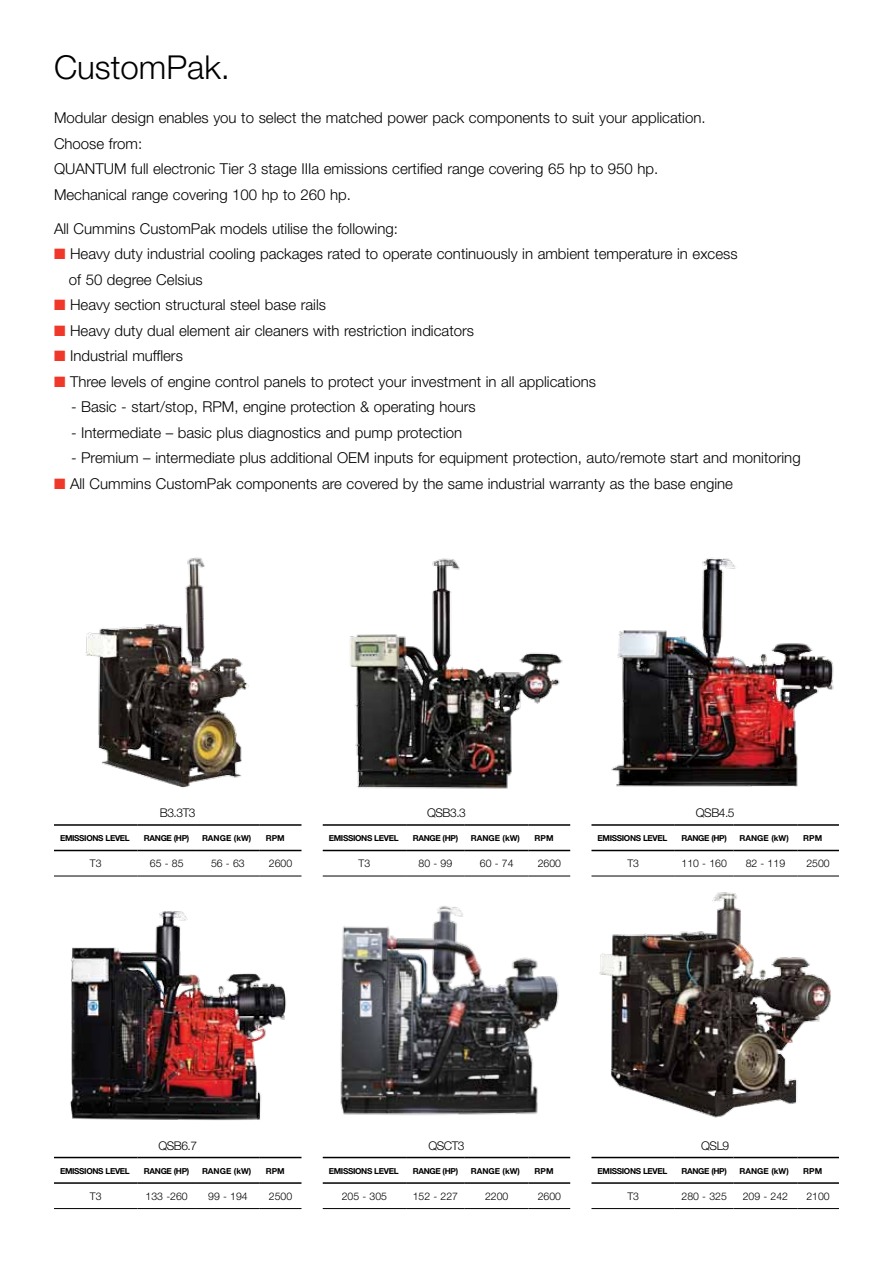
<style>
.page{position:relative;width:893px;height:1263px;background:#fff}
.page>*{position:absolute;margin:0;border:0;box-sizing:border-box;transform-origin:0 0}
.t1{font:300 33px "Helvetica Neue";color:#000}
.t2{font:300 15px/25.5px "Helvetica Neue";color:#000}
.t3{font:300 12px "Helvetica Neue";letter-spacing:-.04em;color:#000}
.t4{font:300 10.5px "Helvetica Neue";color:#000}
.t5{font:700 8.25px "Helvetica Neue";letter-spacing:-.04em;color:#000}
.s1{color:#ef3829}
</style>
<div class="page">
<hr style="left:54px;top:876px;width:83px;height:1px;background:#000">
<hr style="left:137px;top:876px;width:59px;height:1px;background:#000">
<hr style="left:196px;top:876px;width:64px;height:1px;background:#000">
<hr style="left:260px;top:876px;width:41px;height:1px;background:#000">
<hr style="left:54px;top:850px;width:83px;height:1px;background:#000">
<hr style="left:137px;top:850px;width:59px;height:1px;background:#000">
<hr style="left:196px;top:850px;width:64px;height:1px;background:#000">
<hr style="left:260px;top:850px;width:41px;height:1px;background:#000">
<hr style="left:54px;top:824px;width:83px;height:2px;background:#000">
<hr style="left:137px;top:824px;width:59px;height:2px;background:#000">
<hr style="left:196px;top:824px;width:64px;height:2px;background:#000">
<hr style="left:260px;top:824px;width:41px;height:2px;background:#000">
<hr style="left:323px;top:876px;width:83px;height:1px;background:#000">
<hr style="left:406px;top:876px;width:59px;height:1px;background:#000">
<hr style="left:465px;top:876px;width:64px;height:1px;background:#000">
<hr style="left:529px;top:876px;width:41px;height:1px;background:#000">
<hr style="left:323px;top:850px;width:83px;height:1px;background:#000">
<hr style="left:406px;top:850px;width:59px;height:1px;background:#000">
<hr style="left:465px;top:850px;width:64px;height:1px;background:#000">
<hr style="left:529px;top:850px;width:41px;height:1px;background:#000">
<hr style="left:323px;top:824px;width:83px;height:2px;background:#000">
<hr style="left:406px;top:824px;width:59px;height:2px;background:#000">
<hr style="left:465px;top:824px;width:64px;height:2px;background:#000">
<hr style="left:529px;top:824px;width:41px;height:2px;background:#000">
<hr style="left:591px;top:876px;width:84px;height:1px;background:#000">
<hr style="left:675px;top:876px;width:58px;height:1px;background:#000">
<hr style="left:733px;top:876px;width:64px;height:1px;background:#000">
<hr style="left:797px;top:876px;width:42px;height:1px;background:#000">
<hr style="left:591px;top:850px;width:84px;height:1px;background:#000">
<hr style="left:675px;top:850px;width:58px;height:1px;background:#000">
<hr style="left:733px;top:850px;width:64px;height:1px;background:#000">
<hr style="left:797px;top:850px;width:42px;height:1px;background:#000">
<hr style="left:591px;top:824px;width:84px;height:2px;background:#000">
<hr style="left:675px;top:824px;width:58px;height:2px;background:#000">
<hr style="left:733px;top:824px;width:64px;height:2px;background:#000">
<hr style="left:797px;top:824px;width:42px;height:2px;background:#000">
<hr style="left:54px;top:1208px;width:83px;height:1px;background:#000">
<hr style="left:137px;top:1208px;width:59px;height:1px;background:#000">
<hr style="left:196px;top:1208px;width:64px;height:1px;background:#000">
<hr style="left:260px;top:1208px;width:41px;height:1px;background:#000">
<hr style="left:54px;top:1182px;width:83px;height:2px;background:#000">
<hr style="left:137px;top:1182px;width:59px;height:2px;background:#000">
<hr style="left:196px;top:1182px;width:64px;height:2px;background:#000">
<hr style="left:260px;top:1182px;width:41px;height:2px;background:#000">
<hr style="left:54px;top:1157px;width:83px;height:1px;background:#000">
<hr style="left:137px;top:1157px;width:59px;height:1px;background:#000">
<hr style="left:196px;top:1157px;width:64px;height:1px;background:#000">
<hr style="left:260px;top:1157px;width:41px;height:1px;background:#000">
<hr style="left:323px;top:1208px;width:83px;height:1px;background:#000">
<hr style="left:406px;top:1208px;width:59px;height:1px;background:#000">
<hr style="left:465px;top:1208px;width:64px;height:1px;background:#000">
<hr style="left:529px;top:1208px;width:41px;height:1px;background:#000">
<hr style="left:323px;top:1182px;width:83px;height:2px;background:#000">
<hr style="left:406px;top:1182px;width:59px;height:2px;background:#000">
<hr style="left:465px;top:1182px;width:64px;height:2px;background:#000">
<hr style="left:529px;top:1182px;width:41px;height:2px;background:#000">
<hr style="left:323px;top:1157px;width:83px;height:1px;background:#000">
<hr style="left:406px;top:1157px;width:59px;height:1px;background:#000">
<hr style="left:465px;top:1157px;width:64px;height:1px;background:#000">
<hr style="left:529px;top:1157px;width:41px;height:1px;background:#000">
<hr style="left:591px;top:1208px;width:84px;height:1px;background:#000">
<hr style="left:675px;top:1208px;width:58px;height:1px;background:#000">
<hr style="left:733px;top:1208px;width:64px;height:1px;background:#000">
<hr style="left:797px;top:1208px;width:42px;height:1px;background:#000">
<hr style="left:591px;top:1182px;width:84px;height:2px;background:#000">
<hr style="left:675px;top:1182px;width:58px;height:2px;background:#000">
<hr style="left:733px;top:1182px;width:64px;height:2px;background:#000">
<hr style="left:797px;top:1182px;width:42px;height:2px;background:#000">
<hr style="left:591px;top:1157px;width:84px;height:1px;background:#000">
<hr style="left:675px;top:1157px;width:58px;height:1px;background:#000">
<hr style="left:733px;top:1157px;width:64px;height:1px;background:#000">
<hr style="left:797px;top:1157px;width:42px;height:1px;background:#000">
<img style="left:85px;top:557px;width:164px;height:231px">
<img style="left:350px;top:558px;width:213px;height:231px">
<img style="left:611px;top:558px;width:223px;height:229px">
<img style="left:70px;top:911px;width:216px;height:210px">
<img style="left:340px;top:906px;width:219px;height:209px">
<img style="left:599px;top:892px;width:232px;height:226px">
<h1 class="t1" style="left:54px;top:47px;width:178px">CustomPak.</h1>
<p class="t2" style="left:54px;top:105px;width:653px">Modular design enables you to select the matched power pack components to suit your application.<br>Choose from:<br>QUANTUM full electronic Tier 3 stage IIIa emissions certified range covering 65 hp to 950 hp.<br>Mechanical range covering 100 hp to 260 hp.</p>
<p class="t2" style="left:54px;top:215px;width:345px">All Cummins CustomPak models utilise the following:</p>
<p class="t2" style="left:69px;top:241px;width:670px;text-indent:-15px"><span class="s1">■</span> Heavy duty industrial cooling packages rated to operate continuously in ambient temperature in excess of 50 degree Celsius</p>
<p class="t2" style="left:54px;top:292px;width:274px"><span class="s1">■</span> Heavy section structural steel base rails</p>
<p class="t2" style="left:54px;top:317px;width:422px"><span class="s1">■</span> Heavy duty dual element air cleaners with restriction indicators</p>
<p class="t2" style="left:54px;top:343px;width:130px"><span class="s1">■</span> Industrial mufflers</p>
<p class="t2" style="left:54px;top:368px;width:544px"><span class="s1">■</span> Three levels of engine control panels to protect your investment in all applications</p>
<p class="t2" style="left:71px;top:394px;width:406px">- Basic - start/stop, RPM, engine protection &amp; operating hours</p>
<p class="t2" style="left:71px;top:419px;width:393px">- Intermediate – basic plus diagnostics and pump protection</p>
<p class="t2" style="left:71px;top:445px;width:731px">- Premium – intermediate plus additional OEM inputs for equipment protection, auto/remote start and monitoring</p>
<p class="t2" style="left:54px;top:470px;width:680px"><span class="s1">■</span> All Cummins CustomPak components are covered by the same industrial warranty as the base engine</p>
<p class="t3" style="left:160px;top:805px;width:37px">B3.3T3</p>
<p class="t5" style="left:60px;top:833px;width:71px">EMISSIONS LEVEL</p>
<p class="t5" style="left:144px;top:833px;width:47px">RANGE (HP)</p>
<p class="t5" style="left:202px;top:833px;width:51px">RANGE (kW)</p>
<p class="t5" style="left:266px;top:833px;width:20px">RPM</p>
<p class="t4" style="left:90px;top:857px;width:13px">T3</p>
<p class="t4" style="left:150px;top:857px;width:35px">65 - 85</p>
<p class="t4" style="left:211px;top:857px;width:35px">56 - 63</p>
<p class="t4" style="left:269px;top:857px;width:25px">2600</p>
<p class="t3" style="left:427px;top:805px;width:40px">QSB3.3</p>
<p class="t5" style="left:329px;top:833px;width:71px">EMISSIONS LEVEL</p>
<p class="t5" style="left:413px;top:833px;width:47px">RANGE (HP)</p>
<p class="t5" style="left:471px;top:833px;width:51px">RANGE (kW)</p>
<p class="t5" style="left:535px;top:833px;width:20px">RPM</p>
<p class="t4" style="left:359px;top:857px;width:13px">T3</p>
<p class="t4" style="left:419px;top:857px;width:35px">80 - 99</p>
<p class="t4" style="left:480px;top:857px;width:35px">60 - 74</p>
<p class="t4" style="left:538px;top:857px;width:25px">2600</p>
<p class="t3" style="left:696px;top:805px;width:40px">QSB4.5</p>
<p class="t5" style="left:597px;top:833px;width:71px">EMISSIONS LEVEL</p>
<p class="t5" style="left:681px;top:833px;width:47px">RANGE (HP)</p>
<p class="t5" style="left:739px;top:833px;width:51px">RANGE (kW)</p>
<p class="t5" style="left:803px;top:833px;width:20px">RPM</p>
<p class="t4" style="left:627px;top:857px;width:13px">T3</p>
<p class="t4" style="left:681px;top:857px;width:47px">110 - 160</p>
<p class="t4" style="left:746px;top:857px;width:41px">82 - 119</p>
<p class="t4" style="left:806px;top:857px;width:25px">2500</p>
<p class="t3" style="left:158px;top:1138px;width:40px">QSB6.7</p>
<p class="t5" style="left:60px;top:1165px;width:71px">EMISSIONS LEVEL</p>
<p class="t5" style="left:144px;top:1165px;width:47px">RANGE (HP)</p>
<p class="t5" style="left:202px;top:1165px;width:51px">RANGE (kW)</p>
<p class="t5" style="left:266px;top:1165px;width:20px">RPM</p>
<p class="t4" style="left:90px;top:1190px;width:13px">T3</p>
<p class="t4" style="left:146px;top:1190px;width:44px">133 -260</p>
<p class="t4" style="left:208px;top:1190px;width:41px">99 - 194</p>
<p class="t4" style="left:269px;top:1190px;width:25px">2500</p>
<p class="t3" style="left:428px;top:1138px;width:38px">QSCT3</p>
<p class="t5" style="left:329px;top:1165px;width:71px">EMISSIONS LEVEL</p>
<p class="t5" style="left:413px;top:1165px;width:47px">RANGE (HP)</p>
<p class="t5" style="left:471px;top:1165px;width:51px">RANGE (kW)</p>
<p class="t5" style="left:535px;top:1165px;width:20px">RPM</p>
<p class="t4" style="left:342px;top:1190px;width:47px">205 - 305</p>
<p class="t4" style="left:413px;top:1190px;width:47px">152 - 227</p>
<p class="t4" style="left:485px;top:1190px;width:25px">2200</p>
<p class="t4" style="left:538px;top:1190px;width:25px">2600</p>
<p class="t3" style="left:701px;top:1138px;width:30px">QSL9</p>
<p class="t5" style="left:597px;top:1165px;width:71px">EMISSIONS LEVEL</p>
<p class="t5" style="left:681px;top:1165px;width:47px">RANGE (HP)</p>
<p class="t5" style="left:739px;top:1165px;width:51px">RANGE (kW)</p>
<p class="t5" style="left:803px;top:1165px;width:20px">RPM</p>
<p class="t4" style="left:627px;top:1190px;width:13px">T3</p>
<p class="t4" style="left:681px;top:1190px;width:47px">280 - 325</p>
<p class="t4" style="left:743px;top:1190px;width:47px">209 - 242</p>
<p class="t4" style="left:806px;top:1190px;width:25px">2100</p>
</div>
